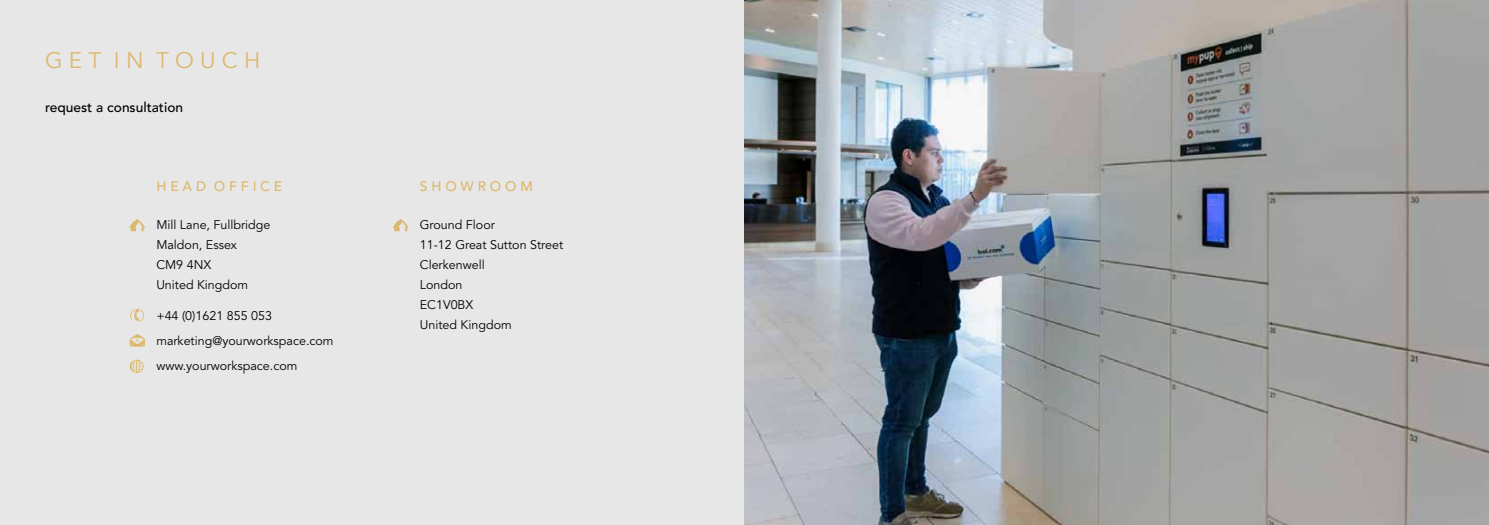
<style>
.page{position:relative;width:1489px;height:525px;background:#fff}
.page>*{position:absolute;margin:0;border:0;box-sizing:border-box;transform-origin:0 0}
.t1{font:22.5px "Avenir";color:#dcb86c}
.t2{font:500 13.75px "Avenir LT Std";color:#000}
.t3{font:500 13.75px "Avenir LT Std";color:#dcb86c}
.t4{font:12.5px/20px "Avenir LT Std";color:#000}
</style>
<div class="page">
<div style="left:0;top:0;width:743px;height:524px;background:#e8e7e7"></div>
<svg style="left:129px;top:219px;width:16px;height:12px"></svg>
<svg style="left:130px;top:308px;width:14px;height:14px"></svg>
<svg style="left:130px;top:359px;width:14px;height:14px"></svg>
<svg style="left:130px;top:334px;width:15px;height:12px"></svg>
<svg style="left:393px;top:219px;width:15px;height:12px"></svg>
<img style="left:744px;top:0;width:744px;height:524px">
<h1 class="t1" style="left:45px;top:46px;width:217px">G E T I N T O U C H</h1>
<p class="t2" style="left:45px;top:99px;width:140px">request a consultation</p>
<p class="t3" style="left:156px;top:178px;width:127px">H E A D O F F I C E</p>
<p class="t3" style="left:420px;top:178px;width:114px">S H O W R O O M</p>
<p class="t4" style="left:156px;top:214px;width:116px">Mill Lane, Fullbridge<br>Maldon, Essex<br>CM9 4NX<br>United Kingdom</p>
<p class="t4" style="left:156px;top:303px;width:179px;line-height:25.4px">+44 (0)1621 855 053 marketing@yourworkspace.com www.yourworkspace.com</p>
<p class="t4" style="left:420px;top:214px;width:145px">Ground Floor<br>11-12 Great Sutton Street<br>Clerkenwell<br>London<br>EC1V0BX<br>United Kingdom</p>
</div>
